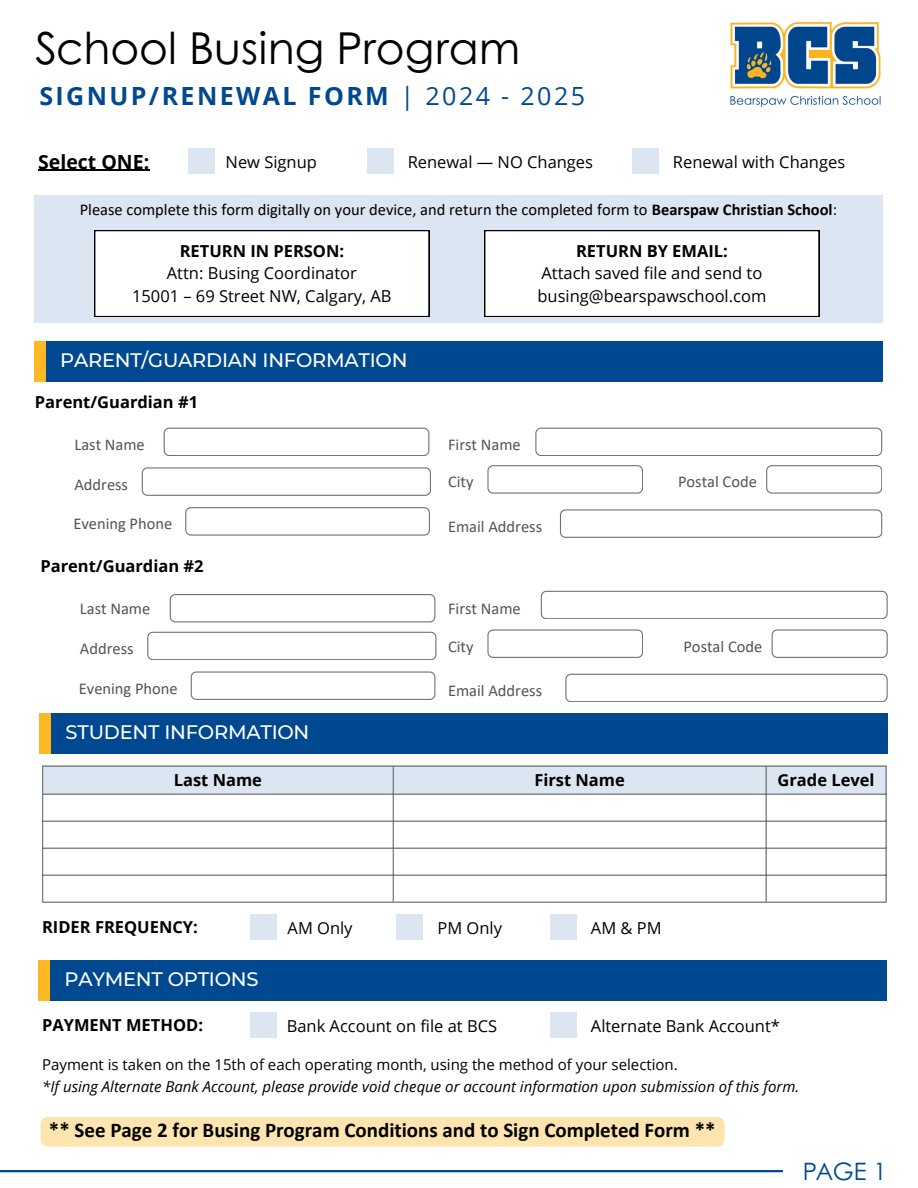
<style>
.page{position:relative;width:918px;height:1188px;background:#fff}
.page>*{position:absolute;margin:0;border:0;box-sizing:border-box;transform-origin:0 0}
.t1{font:43.95px "Century Gothic";color:#000}
.t2{font:700 25.05px "Open Sans";letter-spacing:.095em;color:#004990}
.t3{font:24px "Century Gothic";color:#004990}
.t4{font:700 21px "Calibri";color:#000}
.t5{font:500 19.5px "Montserrat";letter-spacing:-.01em;color:#fff}
.t6{font:700 19.5px "Open Sans";color:#000}
.t7{font:16.5px "Open Sans";color:#000}
.t8{font:16.5px "Calibri";color:#545454}
.t9{font:700 16.5px "Open Sans";color:#000}
.t10{font:16.5px "Calibri";color:#000}
.t11{font:italic 15px "Open Sans";color:#000}
.t12{font:15px "Open Sans";color:#000}
.s1{font-weight:400}
.s2{font-weight:700}
</style>
<div class="page">
<div style="left:34px;top:341px;width:16px;height:40px;background:#fdb823"></div>
<div style="left:46px;top:341px;width:836px;height:40px;background:#004990"></div>
<img style="left:730px;top:22px;width:151px;height:85px">
<div style="left:35px;top:195px;width:848px;height:128px;background:#dce6f2"></div>
<div style="left:94px;top:230px;width:335px;height:87px;background:#fff"></div>
<div style="left:484px;top:230px;width:335px;height:87px;background:#fff"></div>
<svg style="left:164px;top:428px;width:265px;height:28px"></svg>
<svg style="left:535px;top:428px;width:347px;height:28px"></svg>
<svg style="left:142px;top:467px;width:289px;height:28px"></svg>
<svg style="left:487px;top:465px;width:156px;height:28px"></svg>
<svg style="left:766px;top:465px;width:116px;height:28px"></svg>
<svg style="left:185px;top:507px;width:245px;height:28px"></svg>
<svg style="left:560px;top:509px;width:322px;height:29px"></svg>
<svg style="left:147px;top:632px;width:289px;height:28px"></svg>
<svg style="left:487px;top:629px;width:156px;height:29px"></svg>
<svg style="left:772px;top:629px;width:115px;height:29px"></svg>
<svg style="left:191px;top:671px;width:244px;height:29px"></svg>
<svg style="left:565px;top:674px;width:323px;height:28px"></svg>
<div style="left:39px;top:713px;width:17px;height:41px;background:#fdb823"></div>
<div style="left:51px;top:713px;width:837px;height:41px;background:#004990"></div>
<div style="left:43px;top:767px;width:843px;height:27px;background:#dce6f2"></div>
<hr style="left:42px;top:767px;width:1px;height:135px;background:#737373">
<hr style="left:393px;top:767px;width:1px;height:135px;background:#737373">
<hr style="left:766px;top:767px;width:1px;height:135px;background:#737373">
<hr style="left:886px;top:767px;width:1px;height:135px;background:#737373">
<hr style="left:42px;top:765px;width:845px;height:2px;background:#737373">
<hr style="left:42px;top:794px;width:845px;height:1px;background:#737373">
<hr style="left:42px;top:821px;width:845px;height:1px;background:#737373">
<hr style="left:42px;top:848px;width:845px;height:1px;background:#737373">
<hr style="left:42px;top:875px;width:845px;height:1px;background:#737373">
<hr style="left:42px;top:902px;width:845px;height:1px;background:#737373">
<div style="left:38px;top:960px;width:17px;height:41px;background:#fdb823"></div>
<div style="left:50px;top:960px;width:837px;height:41px;background:#004990"></div>
<div style="left:250px;top:1012px;width:26px;height:26px;background:#dce6f2"></div>
<div style="left:550px;top:1012px;width:26px;height:26px;background:#dce6f2"></div>
<div style="left:251px;top:914px;width:26px;height:26px;background:#dce6f2"></div>
<div style="left:397px;top:914px;width:26px;height:26px;background:#dce6f2"></div>
<div style="left:550px;top:914px;width:26px;height:26px;background:#dce6f2"></div>
<div style="left:41px;top:1117px;width:684px;height:30px;background:#fee5b0"></div>
<hr style="left:0;top:1170px;width:783px;height:2px;background:#004990">
<div style="left:189px;top:148px;width:26px;height:26px;background:#dce6f2"></div>
<div style="left:367px;top:148px;width:26px;height:26px;background:#dce6f2"></div>
<div style="left:632px;top:148px;width:26px;height:26px;background:#dce6f2"></div>
<svg style="left:541px;top:591px;width:347px;height:28px"></svg>
<svg style="left:170px;top:594px;width:265px;height:28px"></svg>
<hr style="left:38px;top:170px;width:111px;height:1px;background:#000">
<p class="t1" style="left:35px;top:14px;width:487px">School Busing Program</p>
<p class="t2" style="left:39px;top:78px;width:547px">SIGNUP/RENEWAL FORM <span class="s1">| 2024 - 2025</span></p>
<h2 class="t6" style="left:38px;top:148px;width:113px">Select ONE:</h2>
<p class="t7" style="left:226px;top:150px;width:93px">New Signup</p>
<p class="t7" style="left:408px;top:150px;width:187px">Renewal — NO Changes</p>
<h4 class="t7" style="left:673px;top:150px;width:174px">Renewal with Changes</h4>
<p class="t10" style="left:80px;top:203px;width:759px">Please complete this form digitally on your device, and return the completed form to <span class="s2">Bearspaw Christian School</span>:</p>
<p class="t9" style="left:180px;top:239px;width:166px">RETURN IN PERSON:</p>
<p class="t7" style="left:167px;top:262px;width:192px">Attn: Busing Coordinator</p>
<h3 class="t7" style="left:132px;top:284px;width:261px">15001 – 69 Street NW, Calgary, AB</h3>
<h1 class="t9" style="left:576px;top:239px;width:153px">RETURN BY EMAIL:</h1>
<h2 class="t7" style="left:542px;top:262px;width:222px">Attach saved file and send to</h2>
<h4 class="t7" style="left:538px;top:284px;width:230px">busing@bearspawschool.com</h4>
<p class="t5" style="left:60px;top:348px;width:349px">PARENT/GUARDIAN INFORMATION</p>
<p class="t9" style="left:35px;top:390px;width:165px">Parent/Guardian #1</p>
<p class="t8" style="left:74px;top:438px;width:72px">Last Name</p>
<p class="t8" style="left:448px;top:438px;width:74px">First Name</p>
<p class="t8" style="left:74px;top:477px;width:55px">Address</p>
<p class="t8" style="left:448px;top:475px;width:27px">City</p>
<p class="t8" style="left:678px;top:475px;width:80px">Postal Code</p>
<p class="t8" style="left:73px;top:517px;width:100px">Evening Phone</p>
<p class="t8" style="left:448px;top:519px;width:96px">Email Address</p>
<p class="t9" style="left:40px;top:555px;width:165px">Parent/Guardian #2</p>
<p class="t8" style="left:80px;top:602px;width:72px">Last Name</p>
<p class="t8" style="left:448px;top:602px;width:74px">First Name</p>
<p class="t8" style="left:80px;top:642px;width:55px">Address</p>
<p class="t8" style="left:448px;top:639px;width:27px">City</p>
<p class="t8" style="left:683px;top:639px;width:80px">Postal Code</p>
<p class="t8" style="left:79px;top:681px;width:100px">Evening Phone</p>
<p class="t8" style="left:448px;top:684px;width:96px">Email Address</p>
<p class="t5" style="left:66px;top:721px;width:245px">STUDENT INFORMATION</p>
<p class="t9" style="left:174px;top:768px;width:90px">Last Name</p>
<p class="t9" style="left:534px;top:768px;width:92px">First Name</p>
<h3 class="t9" style="left:778px;top:768px;width:98px">Grade Level</h3>
<h6 class="t9" style="left:42px;top:915px;width:157px">RIDER FREQUENCY:</h6>
<h3 class="t7" style="left:591px;top:916px;width:72px">AM &amp; PM</h3>
<p class="t7" style="left:288px;top:916px;width:66px">AM Only</p>
<p class="t7" style="left:438px;top:916px;width:66px">PM Only</p>
<p class="t5" style="left:65px;top:968px;width:196px">PAYMENT OPTIONS</p>
<h5 class="t9" style="left:42px;top:1013px;width:162px">PAYMENT METHOD:</h5>
<p class="t7" style="left:287px;top:1015px;width:212px">Bank Account on file at BCS</p>
<p class="t7" style="left:591px;top:1015px;width:191px">Alternate Bank Account*</p>
<p class="t12" style="left:42px;top:1054px;width:637px">Payment is taken on the 15th of each operating month, using the method of your selection.</p>
<h5 class="t11" style="left:42px;top:1076px;width:759px">*If using Alternate Bank Account, please provide void cheque or account information upon submission of this form.</h5>
<p class="t4" style="left:49px;top:1121px;width:668px">** See Page 2 for Busing Program Conditions and to Sign Completed Form **</p>
<p class="t3" style="left:803px;top:1153px;width:85px">PAGE 1</p>
</div>
